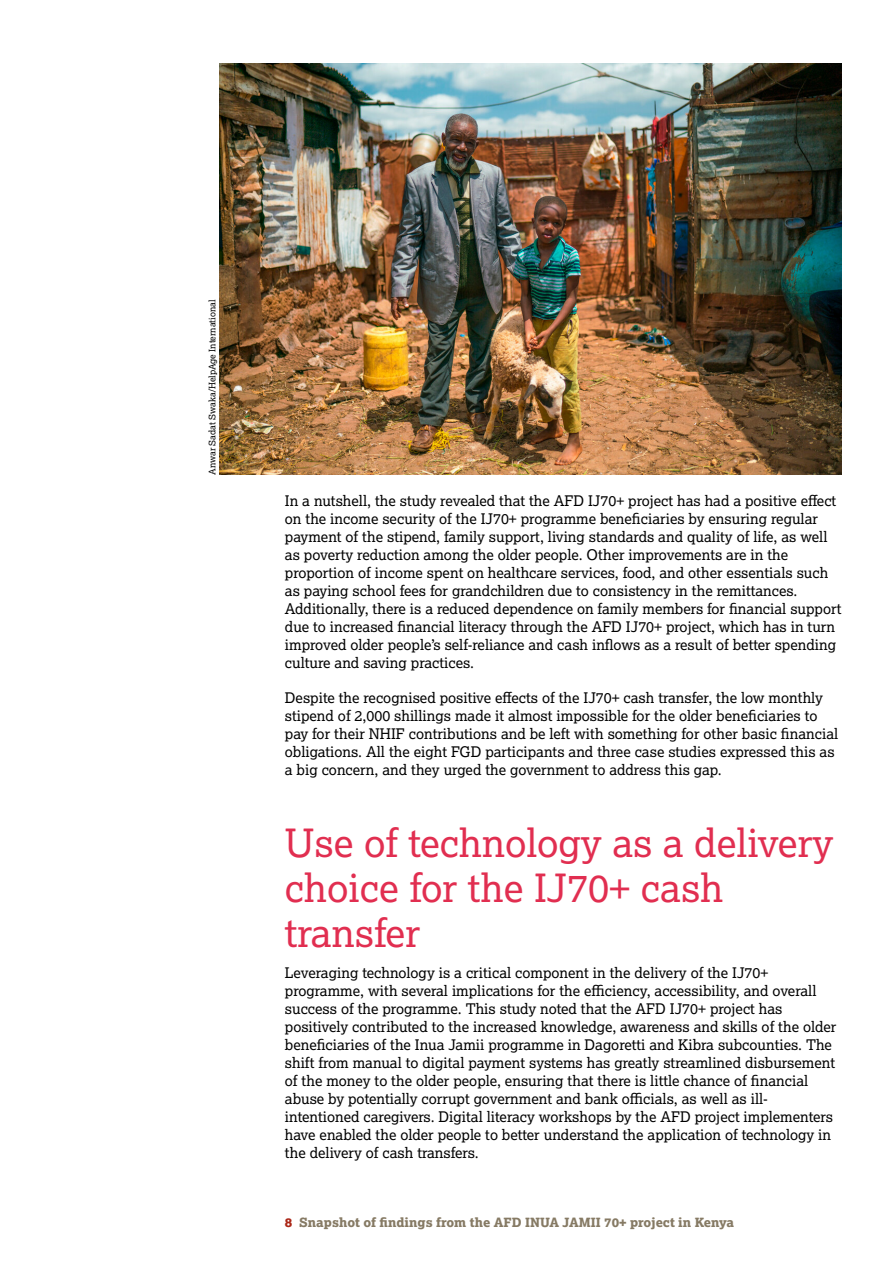
<style>
.page{position:relative;width:893px;height:1263px;background:#fff}
.page>*{position:absolute;margin:0;border:0;box-sizing:border-box;transform-origin:0 0}
.t1{font:39px/45px "Lexia";color:#e12e50}
.t2{font:14.7px/18px "Lexia";color:#000}
.t3{font:12.75px "Lexia X Bold";color:#867a64}
.t4{font:9px "Lexia";color:#000}
.s1{color:#ab2718}
</style>
<div class="page">
<img style="left:219px;top:64px;width:623px;height:411px">
<p class="t4" style="left:207px;top:475px;width:177px;rotate:-90deg">Anwar Sadat Swaka/HelpAge International</p>
<p class="t2" style="left:285px;top:491px;width:558px">In a nutshell, the study revealed that the AFD IJ70+ project has had a positive effect on the income security of the IJ70+ programme beneficiaries by ensuring regular payment of the stipend, family support, living standards and quality of life, as well as poverty reduction among the older people. Other improvements are in the proportion of income spent on healthcare services, food, and other essentials such as paying school fees for grandchildren due to consistency in the remittances.<br>Additionally, there is a reduced dependence on family members for financial support due to increased financial literacy through the AFD IJ70+ project, which has in turn improved older people’s self-reliance and cash inflows as a result of better spending culture and saving practices.</p>
<p class="t2" style="left:285px;top:688px;width:555px">Despite the recognised positive effects of the IJ70+ cash transfer, the low monthly stipend of 2,000 shillings made it almost impossible for the older beneficiaries to pay for their NHIF contributions and be left with something for other basic financial obligations. All the eight FGD participants and three case studies expressed this as a big concern, and they urged the government to address this gap.</p>
<h1 class="t1" style="left:285px;top:819px;width:550px">Use of technology as a delivery choice for the IJ70+ cash transfer</h1>
<p class="t2" style="left:285px;top:963px;width:553px">Leveraging technology is a critical component in the delivery of the IJ70+ programme, with several implications for the efficiency, accessibility, and overall success of the programme. This study noted that the AFD IJ70+ project has positively contributed to the increased knowledge, awareness and skills of the older beneficiaries of the Inua Jamii programme in Dagoretti and Kibra subcounties. The shift from manual to digital payment systems has greatly streamlined disbursement of the money to the older people, ensuring that there is little chance of financial abuse by potentially corrupt government and bank officials, as well as ill&shy;intentioned caregivers. Digital literacy workshops by the AFD project implementers have enabled the older people to better understand the application of technology in the delivery of cash transfers.</p>
<p class="t3" style="left:285px;top:1214px;width:451px"><span class="s1">8</span> Snapshot of findings from the AFD INUA JAMII 70+ project in Kenya</p>
</div>
